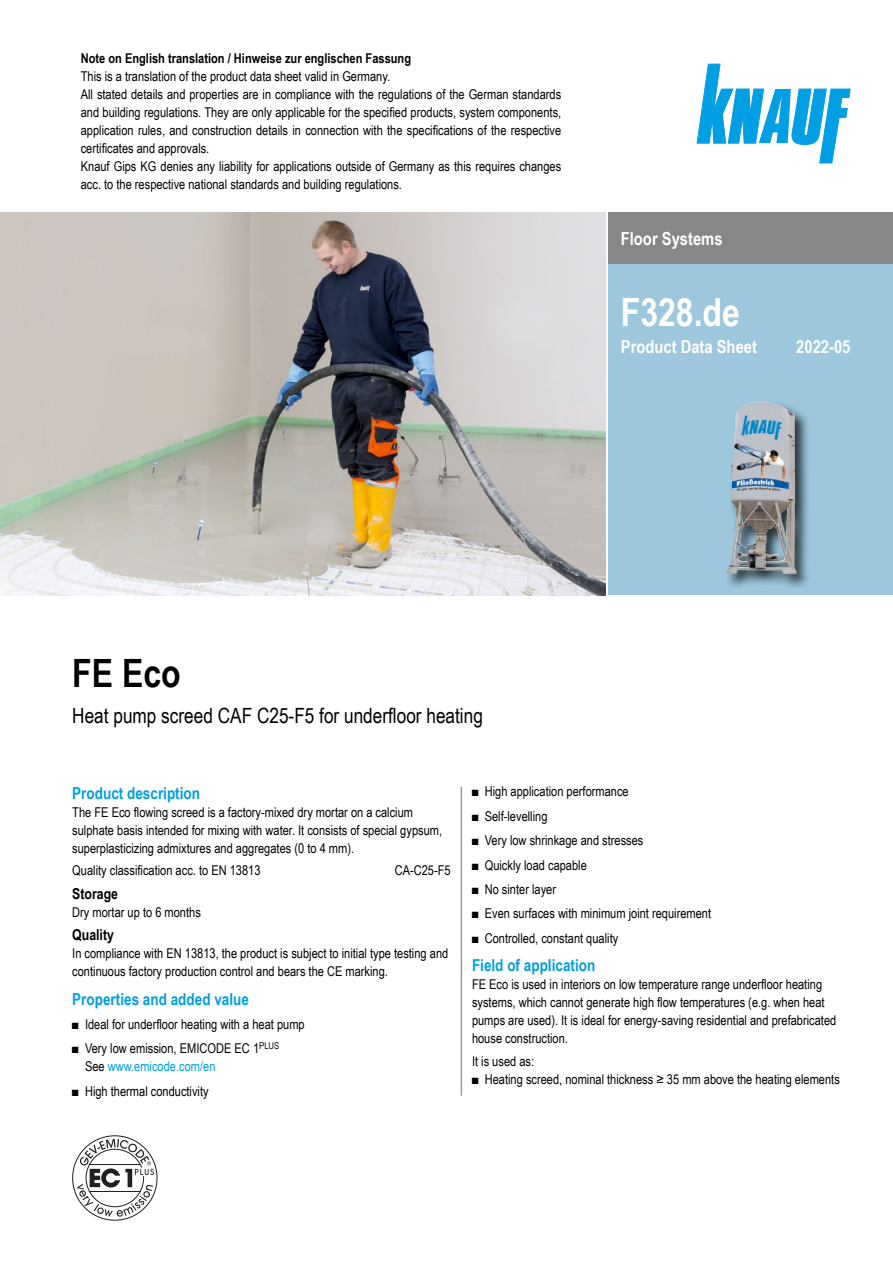
<style>
.page{position:relative;width:893px;height:1263px;background:#fff}
.page>*{position:absolute;margin:0;border:0;box-sizing:border-box;transform-origin:0 0}
.t1{font:700 39px "Arial Narrow";color:#fff}
.t2{font:700 39px "Arial Narrow";color:#000}
.t3{font:21px "Arial Narrow";color:#000}
.Ausgabe_TB{font:700 18px "Arial Narrow";color:#fff}
.Sparte_TB{font:700 18px "Arial Narrow";color:#fff}
.Ue3_11cyan_TB{font:700 16.5px "Arial Narrow";color:#009ee3}
.Ue4_10schwarz_TB{font:700 15px "Arial Narrow";color:#000}
._01_Fließtext_dt{font:13.5px/18px "Arial Narrow";color:#000}
.Text_TB{font:13.5px/18px "Arial Narrow";color:#000}
.Text_Abs_o_TB{font:13.5px "Arial Narrow";color:#000}
._01_Fließtext_dt-2{font:700 13.5px "Arial Narrow";color:#000}
.s1{color:#009ee3}
</style>
<div class="page">
<div style="left:608px;top:213px;width:285px;height:382px;background:#9cc7dd"></div>
<div style="left:608px;top:213px;width:285px;height:51px;background:#868786"></div>
<div style="left:724px;top:399px;width:88px;height:190px;background:#000;opacity:.75"></div>
<img style="left:725px;top:402px;width:72px;height:172px">
<img style="left:0;top:213px;width:606px;height:382px">
<svg style="left:697px;top:64px;width:153px;height:99px"></svg>
<hr style="left:461px;top:787px;width:1px;height:309px;background:#9c9c9d">
<svg style="left:77px;top:1139px;width:77px;height:78px"></svg>
<p class="_01_Fließtext_dt-2" style="left:81px;top:48px;width:332px">Note on English translation / Hinweise zur englischen Fassung</p>
<p class="_01_Fließtext_dt" style="left:81px;top:67px;width:311px">This is a translation of the product data sheet valid in Germany.</p>
<p class="_01_Fließtext_dt" style="left:81px;top:85px;width:482px;text-align:justify">All stated details and properties are in compliance with the regulations of the German standards and building regulations. They are only applicable for the specified products, system components, application rules, and construction details in connection with the specifications of the respective certificates and approvals.</p>
<p class="_01_Fließtext_dt" style="left:81px;top:157px;width:482px">Knauf Gips KG denies any liability for applications outside of Germany as this requires changes acc. to the respective national standards and building regulations.</p>
<p class="Sparte_TB" style="left:621px;top:225px;width:103px">Floor Systems</p>
<h1 class="t1" style="left:621px;top:282px;width:121px">F328.de</h1>
<p class="Ausgabe_TB" style="left:621px;top:333px;width:138px">Product Data Sheet</p>
<p class="Ausgabe_TB" style="left:796px;top:333px;width:56px">2022-05</p>
<h1 class="t2" style="left:72px;top:644px;width:110px">FE Eco</h1>
<h2 class="t3" style="left:72px;top:700px;width:412px">Heat pump screed CAF C25-F5 for underfloor heating</h2>
<p class="Ue3_11cyan_TB" style="left:72px;top:780px;width:129px">Product description</p>
<p class="Text_TB" style="left:72px;top:802px;width:371px">The FE Eco flowing screed is a factory-mixed dry mortar on a calcium sulphate basis intended for mixing with water. It consists of special gypsum, superplasticizing admixtures and aggregates (0 to 4 mm).</p>
<p class="Text_Abs_o_TB" style="left:72px;top:860px;width:190px">Quality classification acc. to EN 13813</p>
<p class="Text_Abs_o_TB" style="left:395px;top:860px;width:57px">CA-C25-F5</p>
<p class="Ue4_10schwarz_TB" style="left:72px;top:882px;width:47px">Storage</p>
<p class="Text_TB" style="left:72px;top:902px;width:130px">Dry mortar up to 6 months</p>
<p class="Ue4_10schwarz_TB" style="left:72px;top:924px;width:43px">Quality</p>
<p class="Text_TB" style="left:72px;top:944px;width:377px">In compliance with EN 13813, the product is subject to initial type testing and continuous factory production control and bears the CE marking.</p>
<p class="Ue3_11cyan_TB" style="left:72px;top:986px;width:178px">Properties and added value</p>
<p class="_01_Fließtext_dt" style="left:72px;top:1015px;width:234px">■ Ideal for underfloor heating with a heat pump</p>
<p class="_01_Fließtext_dt" style="left:85px;top:1039px;width:196px;text-indent:-13px">■ Very low emission, EMICODE EC 1<sup>PLUS<br></sup>See <span class="s1">www.emicode.com/en</span></p>
<p class="_01_Fließtext_dt" style="left:72px;top:1081px;width:138px">■ High thermal conductivity</p>
<p class="_01_Fließtext_dt" style="left:472px;top:782px;width:158px">■ High application performance</p>
<p class="_01_Fließtext_dt" style="left:472px;top:806px;width:77px">■ Self-levelling</p>
<p class="_01_Fließtext_dt" style="left:472px;top:831px;width:173px">■ Very low shrinkage and stresses</p>
<p class="_01_Fließtext_dt" style="left:472px;top:855px;width:116px">■ Quickly load capable</p>
<p class="_01_Fließtext_dt" style="left:472px;top:880px;width:86px">■ No sinter layer</p>
<p class="_01_Fließtext_dt" style="left:472px;top:904px;width:241px">■ Even surfaces with minimum joint requirement</p>
<p class="_01_Fließtext_dt" style="left:472px;top:928px;width:148px">■ Controlled, constant quality</p>
<p class="Ue3_11cyan_TB" style="left:472px;top:953px;width:125px">Field of application</p>
<p class="Text_TB" style="left:472px;top:975px;width:366px">FE Eco is used in interiors on low temperature range underfloor heating systems, which cannot generate high flow temperatures (e.g. when heat pumps are used). It is ideal for energy-saving residential and prefabricated house construction.</p>
<p class="Text_Abs_o_TB" style="left:472px;top:1051px;width:64px">It is used as:</p>
<p class="_01_Fließtext_dt" style="left:472px;top:1069px;width:369px">■ Heating screed, nominal thickness ≥ 35 mm above the heating elements</p>
</div>
